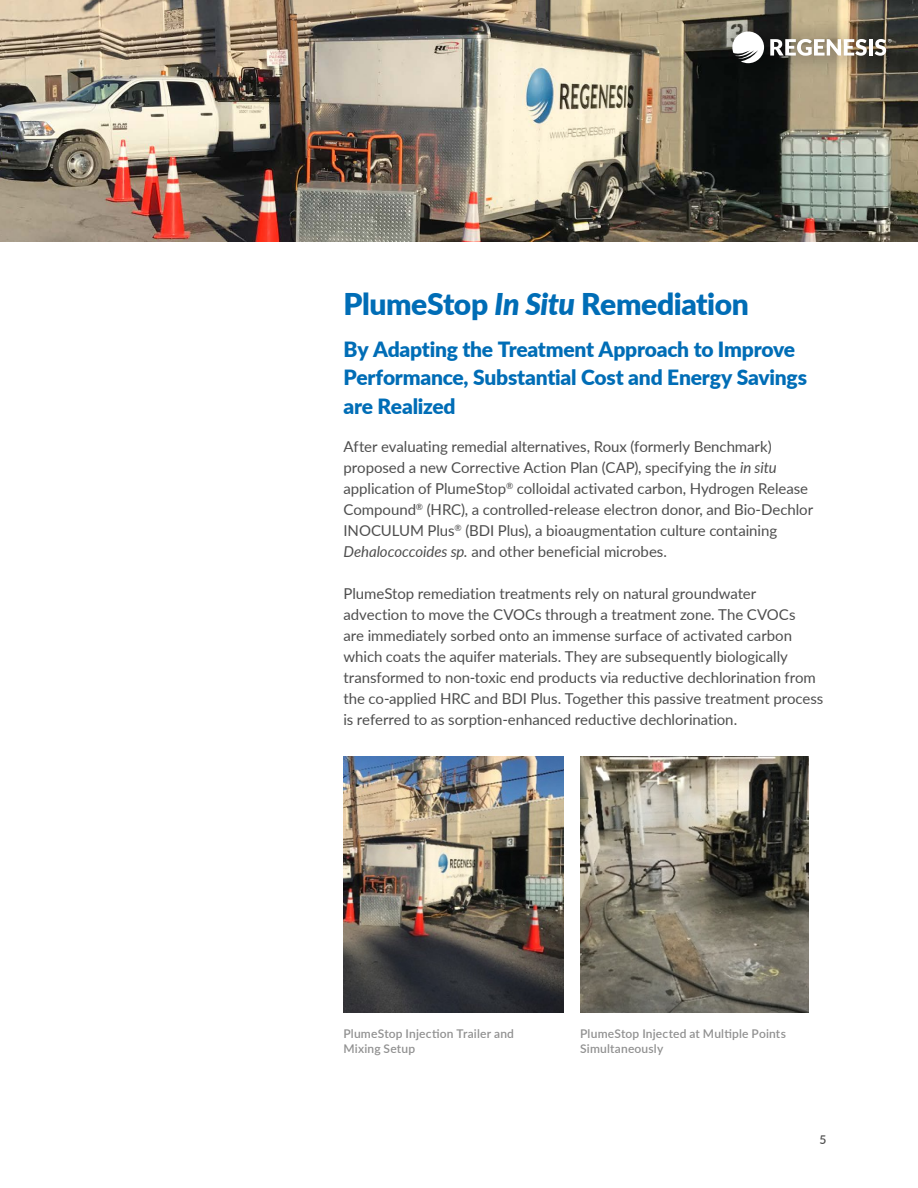
<style>
.page{position:relative;width:918px;height:1188px;background:#fff}
.page>*{position:absolute;margin:0;border:0;box-sizing:border-box;transform-origin:0 0}
.t1{font:900 30px "Lato";letter-spacing:-.015em;color:#006db6}
.t2{font:900 21px/28.5px "Lato";letter-spacing:-.01em;color:#006db6}
.t3{font:15px/21px "Lato";letter-spacing:-.005em;color:#4e4e4e}
.t4{font:600 12px/15px "Lato";letter-spacing:.015em;color:#909090}
.t5{font:600 12px "Lato";color:#4e4e4e}
.s1{font-style:italic}
</style>
<div class="page">
<img style="left:0;top:0;width:918px;height:242px">
<img style="left:344px;top:756px;width:220px;height:256px">
<img style="left:580px;top:756px;width:228px;height:256px">
<div style="left:710px;top:10px;width:200px;height:75px;background:#000;opacity:.55"></div>
<svg style="left:732px;top:32px;width:32px;height:31px"></svg>
<svg style="left:770px;top:39px;width:97px;height:17px"></svg>
<hr style="left:869px;top:39px;width:4px;height:17px;background:#fff">
<svg style="left:875px;top:39px;width:17px;height:17px"></svg>
<h1 class="t1" style="left:344px;top:281px;width:407px">PlumeStop <span class="s1">In Situ</span> Remediation</h1>
<h2 class="t2" style="left:344px;top:334px;width:465px">By Adapting the Treatment Approach to Improve<br>Performance, Substantial Cost and Energy Savings are Realized</h2>
<p class="t3" style="left:343px;top:435px;width:471px">After evaluating remedial alternatives, Roux (formerly Benchmark) proposed a new Corrective Action Plan (CAP), specifying the <span class="s1">in situ </span>application of PlumeStop<sup>®</sup> colloidal activated carbon, Hydrogen Release Compound<sup>®</sup> (HRC), a controlled-release electron donor, and Bio-Dechlor INOCULUM Plus<sup>®</sup> (BDI Plus), a bioaugmentation culture containing <span class="s1">Dehalococcoides sp.</span> and other beneficial microbes.</p>
<p class="t3" style="left:343px;top:582px;width:481px">PlumeStop remediation treatments rely on natural groundwater advection to move the CVOCs through a treatment zone. The CVOCs<br>are immediately sorbed onto an immense surface of activated carbon which coats the aquifer materials. They are subsequently biologically transformed to non-toxic end products via reductive dechlorination from the co-applied HRC and BDI Plus. Together this passive treatment process is referred to as sorption-enhanced reductive dechlorination.</p>
<p class="t4" style="left:343px;top:1025px;width:172px">PlumeStop Injection Trailer and<br>Mixing Setup</p>
<p class="t4" style="left:580px;top:1025px;width:207px">PlumeStop Injected at Multiple Points<br>Simultaneously</p>
<p class="t5" style="left:820px;top:1131px;width:8px">5</p>
</div>
